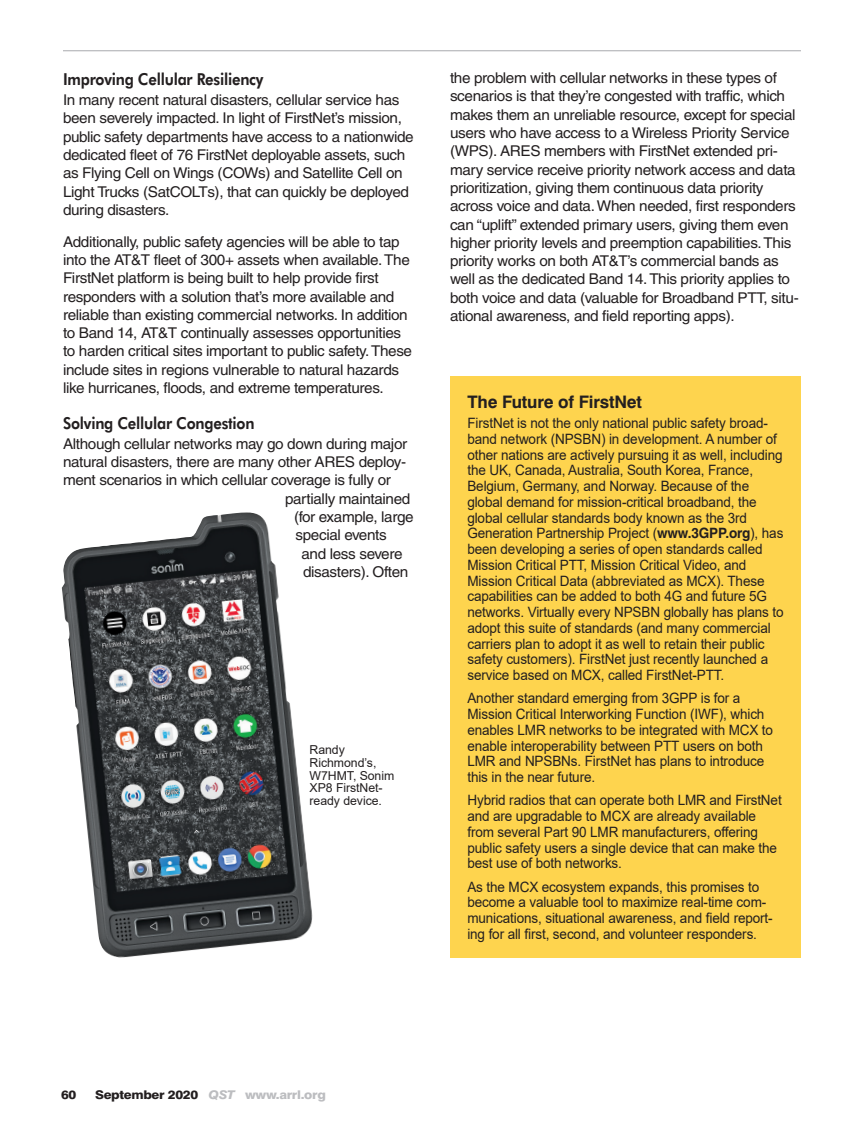
<style>
.page{position:relative;width:864px;height:1134px;background:#fff}
.page>*{position:absolute;margin:0;border:0;box-sizing:border-box;transform-origin:0 0}
.Sidebar_title{font:700 17.25px "Swiss 721 BT";letter-spacing:-.01em;color:#231f20}
.Subhead_2{font:800 16.5px "Futura BT";letter-spacing:-.015em;color:#231f20;scale:.9 1}
.Body_Text{font:14.85px/18.3px "Helvetica";letter-spacing:-.025em;color:#231f20}
.Sidebar{font:14.25px/15.8px "Arial";letter-spacing:-.01em;color:#231f20;scale:.95 1}
.t1{font:12.3px/12.8px "Arial";letter-spacing:-.005em;color:#231f20}
.t2{font:800 12px "Swiss 721 BT";letter-spacing:-.025em;color:#231f20;scale:1.1 1}
.s1{font-family:"Helvetica";font-weight:700}
.s2{font-style:italic;color:#bcbdc0}
.s3{color:#bcbdc0}
</style>
<div class="page">
<hr style="left:63px;top:50px;width:738px;height:1px;background:#a8a9ad">
<div style="left:450px;top:376px;width:351px;height:582px;background:#fed44e"></div>
<img style="left:62px;top:512px;width:251px;height:446px">
<p class="Subhead_2" style="left:63px;top:69px;width:224px">Improving Cellular Resiliency</p>
<p class="Body_Text" style="left:63px;top:91px;width:352px">In many recent natural disasters, cellular service has been severely impacted. In light of FirstNet’s mission, public safety departments have access to a nationwide dedicated fleet of 76 FirstNet deployable assets, such as Flying Cell on Wings (COWs) and Satellite Cell on Light Trucks (SatCOLTs), that can quickly be deployed during disasters.</p>
<p class="Body_Text" style="left:63px;top:232px;width:351px">Additionally, public safety agencies will be able to tap into the AT&amp;T fleet of 300+ assets when available. The FirstNet platform is being built to help provide first responders with a solution that’s more available and reliable than existing commercial networks. In addition to Band 14, AT&amp;T continually assesses opportunities to harden critical sites important to public safety. These include sites in regions vulnerable to natural hazards like hurricanes, floods, and extreme temperatures.</p>
<p class="Subhead_2" style="left:63px;top:413px;width:214px">Solving Cellular Congestion</p>
<p class="Body_Text" style="left:63px;top:434px;width:346px">Although cellular networks may go down during major</p>
<p class="Body_Text" style="left:63px;top:453px;width:345px">natural disasters, there are many other ARES deploy-</p>
<p class="Body_Text" style="left:63px;top:471px;width:330px">ment scenarios in which cellular coverage is fully or</p>
<p class="Body_Text" style="left:285px;top:489px;width:127px">partially maintained</p>
<p class="Body_Text" style="left:294px;top:508px;width:121px">(for example, large</p>
<p class="Body_Text" style="left:296px;top:526px;width:93px">special events</p>
<p class="Body_Text" style="left:302px;top:544px;width:103px">and less severe</p>
<p class="Body_Text" style="left:303px;top:563px;width:107px">disasters). Often</p>
<p class="t1" style="left:310px;top:743px;width:86px">Randy<br>Richmond’s,<br>W7HMT, Sonim<br>XP8 FirstNet&shy;ready device.</p>
<p class="Body_Text" style="left:450px;top:69px;width:350px">the problem with cellular networks in these types of scenarios is that they’re congested with traffic, which makes them an unreliable resource, except for special users who have access to a Wireless Priority Service (WPS). ARES members with FirstNet extended pri&shy;mary service receive priority network access and data prioritization, giving them continuous data priority across voice and data. When needed, first responders can “uplift” extended primary users, giving them even higher priority levels and preemption capabilities. This priority works on both AT&amp;T’s commercial bands as well as the dedicated Band 14. This priority applies to both voice and data (valuable for Broadband PTT, situ&shy;ational awareness, and field reporting apps).</p>
<p class="Sidebar_title" style="left:467px;top:391px;width:176px">The Future of FirstNet</p>
<p class="Sidebar" style="left:467px;top:415px;width:334px">FirstNet is not the only national public safety broad&shy;band network (NPSBN) in development. A number of other nations are actively pursuing it as well, including the UK, Canada, Australia, South Korea, France, Belgium, Germany, and Norway. Because of the global demand for mission-critical broadband, the global cellular standards body known as the 3rd Generation Partnership Project (<span class="s1">www.3GPP.org</span>), has been developing a series of open standards called Mission Critical PTT, Mission Critical Video, and Mission Critical Data (abbreviated as MCX). These capabilities can be added to both 4G and future 5G networks. Virtually every NPSBN globally has plans to adopt this suite of standards (and many commercial carriers plan to adopt it as well to retain their public safety customers). FirstNet just recently launched a service based on MCX, called FirstNet-PTT.</p>
<p class="Sidebar" style="left:467px;top:690px;width:323px">Another standard emerging from 3GPP is for a Mission Critical Interworking Function (IWF), which enables LMR networks to be integrated with MCX to enable interoperability between PTT users on both LMR and NPSBNs. FirstNet has plans to introduce this in the near future.</p>
<p class="Sidebar" style="left:467px;top:792px;width:332px">Hybrid radios that can operate both LMR and FirstNet and are upgradable to MCX are already available from several Part 90 LMR manufacturers, offering public safety users a single device that can make the best use of both networks.</p>
<p class="Sidebar" style="left:467px;top:879px;width:323px">As the MCX ecosystem expands, this promises to become a valuable tool to maximize real-time com&shy;munications, situational awareness, and field report&shy;ing for all first, second, and volunteer responders.</p>
<p class="t2" style="left:61px;top:1087px;width:15px">60</p>
<p class="t2" style="left:95px;top:1087px;width:211px">September 2020 <span class="s2">QST</span> <span class="s3">www.arrl.org</span></p>
</div>
